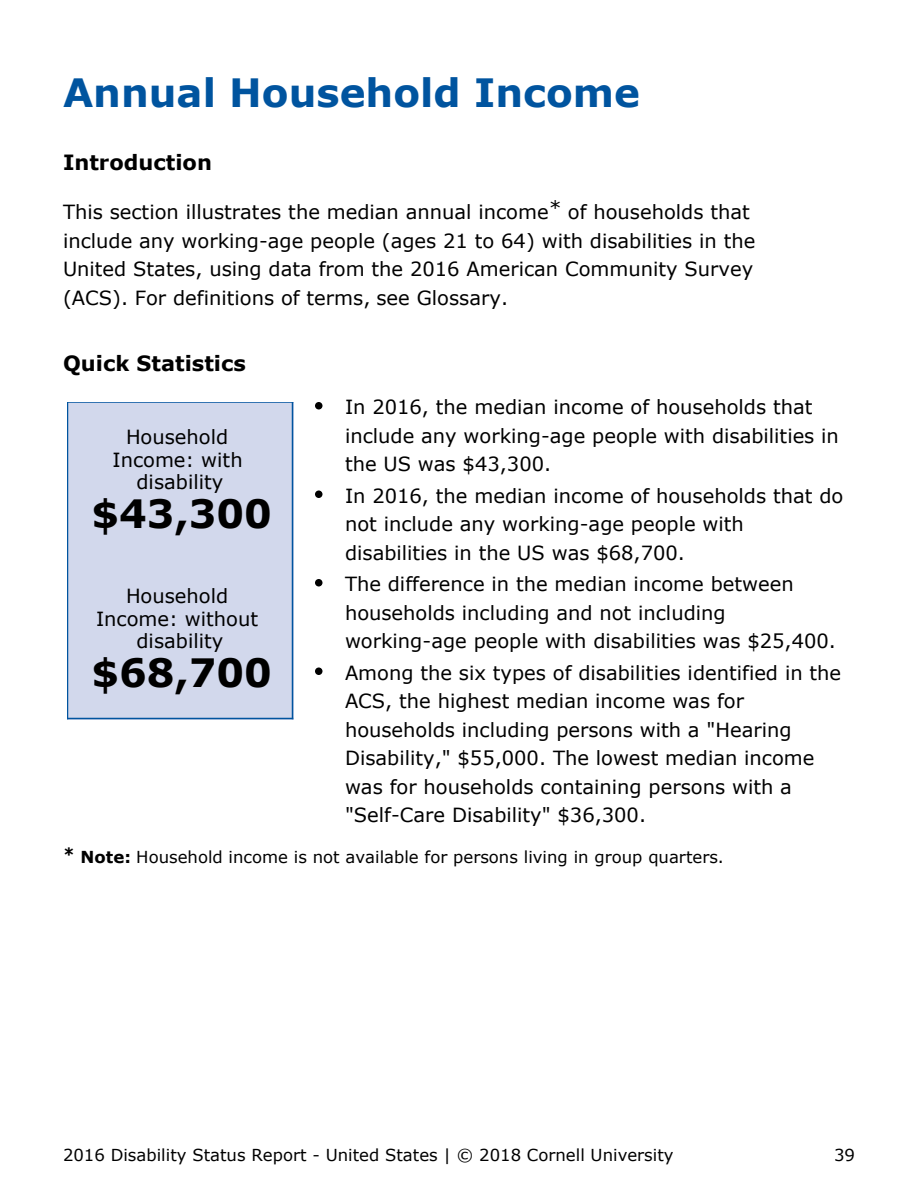
<style>
.page{position:relative;width:918px;height:1188px;background:#fff}
.page>*{position:absolute;margin:0;border:0;box-sizing:border-box;transform-origin:0 0}
.t1{font:700 39px "Verdana";color:#00549f}
.t2{font:700 39px "Verdana";color:#000}
.t3{font:700 21px "Verdana";color:#000}
.t4{font:19.5px/28.5px "Verdana";color:#000}
.t5{font:16.5px "Verdana";color:#000}
.s1{font-weight:700}
</style>
<div class="page">
<div style="left:68px;top:402px;width:226px;height:318px;background:#d2d8ec"></div>
<hr style="left:68px;top:402px;width:224px;height:1px;background:#00549f">
<hr style="left:68px;top:718px;width:224px;height:1px;background:#00549f">
<hr style="left:68px;top:402px;width:1px;height:316px;background:#00549f">
<hr style="left:292px;top:402px;width:1px;height:316px;background:#00549f">
<div style="left:315px;top:402px;width:7px;height:8px;background:#000;border-radius:50%"></div>
<div style="left:315px;top:490px;width:7px;height:8px;background:#000;border-radius:50%"></div>
<div style="left:315px;top:579px;width:7px;height:7px;background:#000;border-radius:50%"></div>
<div style="left:315px;top:668px;width:7px;height:7px;background:#000;border-radius:50%"></div>
<h1 class="t1" style="left:63px;top:77px;width:579px">Annual Household Income</h1>
<p class="t3" style="left:63px;top:153px;width:150px">Introduction</p>
<p class="t4" style="left:63px;top:199px;width:694px">This section illustrates the median annual income* of households that include any working-age people (ages 21 to 64) with disabilities in the United States, using data from the 2016 American Community Survey (ACS). For definitions of terms, see Glossary.</p>
<p class="t3" style="left:63px;top:354px;width:184px">Quick Statistics</p>
<p class="t4" style="left:345px;top:394px;width:495px">In 2016, the median income of households that include any working-age people with disabilities in the US was $43,300.</p>
<p class="t4" style="left:345px;top:483px;width:500px">In 2016, the median income of households that do not include any working-age people with disabilities in the US was $68,700.</p>
<p class="t4" style="left:345px;top:571px;width:492px">The difference in the median income between households including and not including working-age people with disabilities was $25,400.</p>
<p class="t4" style="left:345px;top:660px;width:498px">Among the six types of disabilities identified in the ACS, the highest median income was for households including persons with a "Hearing Disability," $55,000. The lowest median income was for households containing persons with a "Self-Care Disability" $36,300.</p>
<p class="t5" style="left:63px;top:850px;width:662px"><sup>*</sup> <span class="s1">Note:</span> Household income is not available for persons living in group quarters.</p>
<p class="t4" style="left:112px;top:427px;width:132px;line-height:22.5px;text-align:center">Household<br>Income: with disability</p>
<h1 class="t2" style="left:92px;top:498px;width:182px">$43,300</h1>
<p class="t4" style="left:96px;top:586px;width:164px;line-height:22.5px;text-align:center">Household<br>Income: without disability</p>
<h1 class="t2" style="left:92px;top:657px;width:182px">$68,700</h1>
<p class="t5" style="left:63px;top:1148px;width:612px">2016 Disability Status Report - United States | © 2018 Cornell University</p>
<p class="t5" style="left:834px;top:1148px;width:22px">39</p>
</div>
